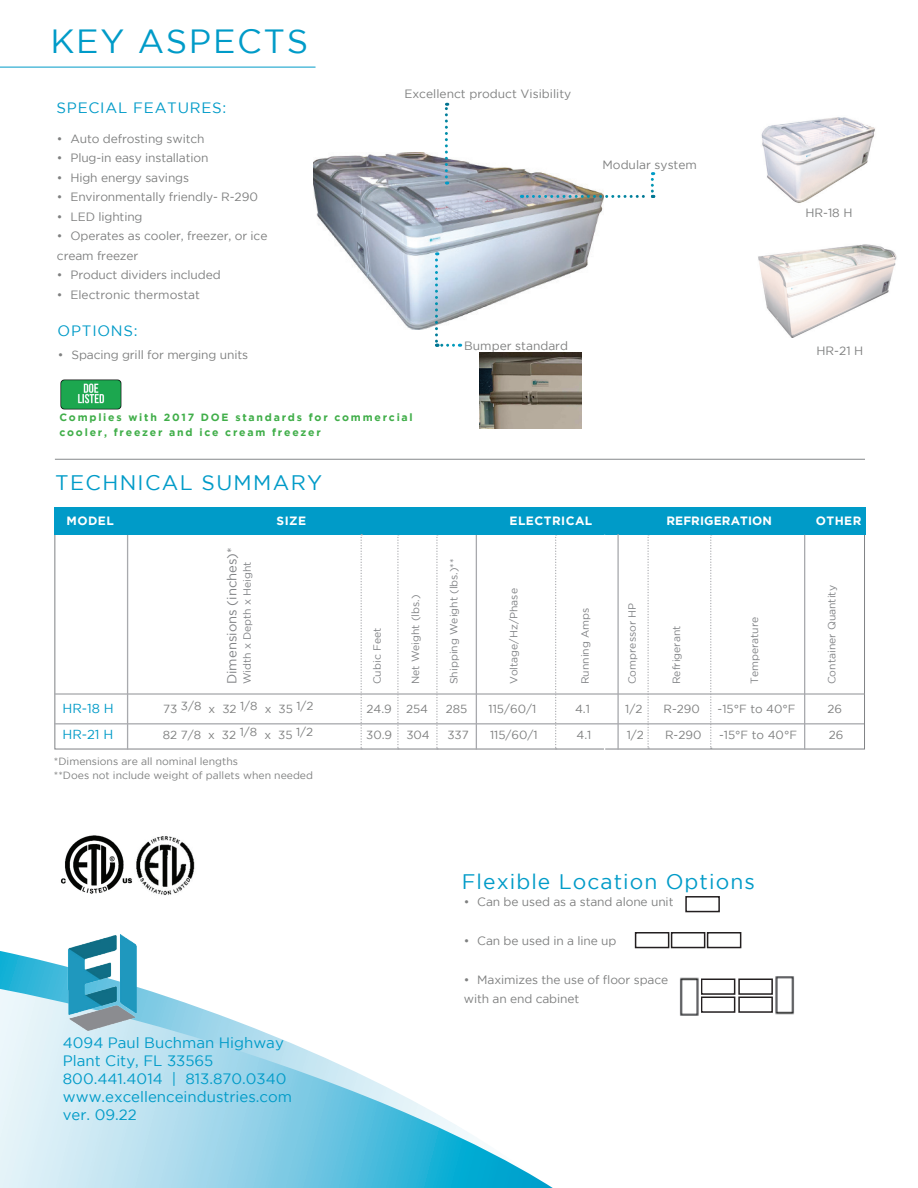
<style>
.page{position:relative;width:918px;height:1188px;background:#fff}
.page>*{position:absolute;margin:0;border:0;box-sizing:border-box;transform-origin:0 0}
.t1{font:33.45px "Gotham";letter-spacing:.05em;color:#009bc8}
.t2{font:21px "Gotham";letter-spacing:.05em;color:#009bc8}
.t3{font:15px/18px "Gotham";color:#009bc8}
.t4{font:15px "Gotham";letter-spacing:.05em;color:#009bc8}
.t5{font:13.05px "Gotham";color:#808285}
.t6{font:13.05px "Gotham";color:#009bc8}
.t7{font:12px/19.5px "Gotham";letter-spacing:-.01em;color:#7f8080}
.t8{font:700 12px "Gotham";letter-spacing:.04em;color:#fff}
.t9{font:700 12px "Gotham";letter-spacing:.01em;color:#fff}
.t10{font:11.7px "Gotham";color:#7f8080}
.t11{font:10.5px "Gotham";color:#808285}
.t12{font:700 10.5px/15px "Gotham";letter-spacing:.17em;color:#40ae49}
.t13{font:10.5px/14.4px "Gotham";color:#7f8080}
</style>
<div class="page">
<svg style="left:0;top:951px;width:66px;height:38px"></svg>
<svg style="left:0;top:989px;width:553px;height:199px"></svg>
<img style="left:313px;top:153px;width:291px;height:176px">
<svg style="left:710px;top:535px;width:2px;height:213px"></svg>
<hr style="left:127px;top:535px;width:1px;height:215px;background:#a8a9ad">
<hr style="left:476px;top:535px;width:1px;height:215px;background:#a8a9ad">
<svg style="left:436px;top:535px;width:2px;height:215px"></svg>
<svg style="left:647px;top:535px;width:2px;height:214px"></svg>
<svg style="left:397px;top:535px;width:2px;height:215px"></svg>
<svg style="left:555px;top:535px;width:2px;height:215px"></svg>
<div style="left:54px;top:507px;width:811px;height:28px;background:#009bc8"></div>
<svg style="left:361px;top:534px;width:1px;height:216px"></svg>
<hr style="left:804px;top:535px;width:1px;height:215px;background:#a8a9ad">
<hr style="left:54px;top:693px;width:810px;height:2px;background:#a8a9ad">
<hr style="left:55px;top:459px;width:810px;height:1px;background:#939598">
<hr style="left:617px;top:534px;width:2px;height:216px;background:#a8a9ad">
<svg style="left:445px;top:103px;width:3px;height:82px"></svg>
<svg style="left:521px;top:172px;width:133px;height:26px"></svg>
<hr style="left:0;top:67px;width:316px;height:1px;background:#009bc8">
<img style="left:136px;top:836px;width:59px;height:59px">
<img style="left:66px;top:934px;width:82px;height:99px">
<svg style="left:435px;top:252px;width:25px;height:95px"></svg>
<img style="left:60px;top:379px;width:62px;height:31px">
<img style="left:60px;top:835px;width:73px;height:59px">
<hr style="left:54px;top:723px;width:810px;height:1px;background:#a8a9ad">
<div style="left:685px;top:896px;width:35px;height:16px;border:2px solid #231f20"></div>
<div style="left:635px;top:932px;width:34px;height:16px;border:2px solid #231f20"></div>
<div style="left:671px;top:932px;width:34px;height:16px;border:2px solid #231f20"></div>
<div style="left:707px;top:932px;width:34px;height:16px;border:2px solid #231f20"></div>
<div style="left:701px;top:979px;width:34px;height:16px;border:2px solid #231f20"></div>
<div style="left:701px;top:997px;width:34px;height:16px;border:2px solid #231f20"></div>
<div style="left:738px;top:979px;width:35px;height:16px;border:2px solid #231f20"></div>
<div style="left:738px;top:997px;width:35px;height:16px;border:2px solid #231f20"></div>
<img style="left:775px;top:976px;width:20px;height:39px">
<img style="left:679px;top:977px;width:20px;height:39px">
<img style="left:761px;top:117px;width:114px;height:86px">
<img style="left:758px;top:244px;width:139px;height:93px">
<img style="left:480px;top:352px;width:101px;height:77px">
<h1 class="t1" style="left:51px;top:23px;width:259px">KEY ASPECTS</h1>
<p class="t4" style="left:57px;top:99px;width:171px">SPECIAL FEATURES:</p>
<p class="t7" style="left:57px;top:129px;width:149px">• Auto defrosting switch</p>
<p class="t7" style="left:57px;top:148px;width:153px">• Plug-in easy installation</p>
<p class="t7" style="left:57px;top:168px;width:134px">• High energy savings</p>
<p class="t7" style="left:57px;top:187px;width:202px">• Environmentally friendly- R-290</p>
<p class="t7" style="left:57px;top:207px;width:87px">• LED lighting</p>
<p class="t7" style="left:57px;top:226px;width:212px">• Operates as cooler, freezer, or ice cream freezer</p>
<p class="t7" style="left:57px;top:265px;width:165px">• Product dividers included</p>
<p class="t7" style="left:57px;top:285px;width:145px">• Electronic thermostat</p>
<p class="t4" style="left:58px;top:323px;width:82px">OPTIONS:</p>
<p class="t7" style="left:58px;top:345px;width:192px">• Spacing grill for merging units</p>
<p class="t7" style="left:404px;top:84px;width:168px">Excellenct product Visibility</p>
<p class="t7" style="left:464px;top:336px;width:105px">Bumper standard</p>
<p class="t12" style="left:59px;top:410px;width:355px">Complies with 2017 DOE standards for commercial cooler, freezer and ice cream freezer</p>
<h2 class="t2" style="left:55px;top:471px;width:269px">TECHNICAL SUMMARY</h2>
<p class="t7" style="left:603px;top:155px;width:96px">Modular system</p>
<p class="t7" style="left:805px;top:203px;width:49px">HR-18 H</p>
<p class="t7" style="left:816px;top:341px;width:48px">HR-21 H</p>
<p class="t8" style="left:67px;top:514px;width:49px">MODEL</p>
<p class="t8" style="left:277px;top:514px;width:31px">SIZE</p>
<p class="t8" style="left:510px;top:514px;width:84px">ELECTRICAL</p>
<p class="t9" style="left:666px;top:514px;width:107px">REFRIGERATION</p>
<p class="t8" style="left:816px;top:514px;width:47px">OTHER</p>
<p class="t5" style="left:225px;top:684px;width:138px;rotate:-90deg">Dimensions (inches)*</p>
<p class="t11" style="left:241px;top:684px;width:124px;rotate:-90deg">Width x Depth x Height</p>
<p class="t11" style="left:371px;top:684px;width:58px;rotate:-90deg">Cubic Feet</p>
<p class="t11" style="left:410px;top:684px;width:91px;rotate:-90deg">Net Weight (lbs.)</p>
<p class="t11" style="left:448px;top:684px;width:127px;rotate:-90deg">Shipping Weight (lbs.)**</p>
<p class="t11" style="left:508px;top:684px;width:97px;rotate:-90deg">Voltage/Hz/Phase</p>
<p class="t11" style="left:579px;top:684px;width:78px;rotate:-90deg">Running Amps</p>
<p class="t11" style="left:626px;top:684px;width:83px;rotate:-90deg">Compressor HP</p>
<p class="t11" style="left:671px;top:684px;width:60px;rotate:-90deg">Refrigerant</p>
<p class="t11" style="left:749px;top:684px;width:69px;rotate:-90deg">Temperature</p>
<p class="t11" style="left:826px;top:684px;width:101px;rotate:-90deg">Container Quantity</p>
<p class="t6" style="left:62px;top:701px;width:53px">HR-18 H</p>
<p class="t10" style="left:163px;top:700px;width:152px">73 3/8 x 32 1/8 x 35 1/2</p>
<p class="t10" style="left:367px;top:703px;width:63px">24.9 254</p>
<p class="t10" style="left:446px;top:703px;width:23px">285</p>
<p class="t10" style="left:489px;top:703px;width:49px">115/60/1</p>
<p class="t10" style="left:575px;top:703px;width:16px">4.1</p>
<p class="t10" style="left:625px;top:703px;width:19px">1/2</p>
<p class="t10" style="left:664px;top:703px;width:38px">R-290</p>
<p class="t10" style="left:718px;top:703px;width:80px">-15°F to 40°F</p>
<p class="t10" style="left:827px;top:703px;width:16px">26</p>
<p class="t6" style="left:62px;top:727px;width:53px">HR-21 H</p>
<p class="t10" style="left:163px;top:729px;width:152px">82 7/8 x 32 1/8 x 35 1/2</p>
<p class="t10" style="left:366px;top:729px;width:65px">30.9 304</p>
<p class="t10" style="left:447px;top:729px;width:23px">337</p>
<p class="t10" style="left:490px;top:729px;width:49px">115/60/1</p>
<p class="t10" style="left:577px;top:729px;width:16px">4.1</p>
<p class="t10" style="left:627px;top:729px;width:19px">1/2</p>
<p class="t10" style="left:665px;top:729px;width:38px">R-290</p>
<p class="t10" style="left:719px;top:729px;width:80px">-15°F to 40°F</p>
<p class="t10" style="left:829px;top:729px;width:16px">26</p>
<p class="t13" style="left:54px;top:754px;width:261px">*Dimensions are all nominal lengths<br>**Does not include weight of pallets when needed</p>
<p class="t3" style="left:63px;top:1033px;width:231px">4094 Paul Buchman Highway<br>Plant City, FL 33565<br>800.441.4014 | 813.870.0340 www.excellenceindustries.com ver. 09.22</p>
<h2 class="t2" style="left:462px;top:870px;width:294px">Flexible Location Options</h2>
<p class="t7" style="left:464px;top:892px;width:211px">• Can be used as a stand alone unit</p>
<p class="t7" style="left:464px;top:931px;width:154px">• Can be used in a line up</p>
<p class="t7" style="left:464px;top:970px;width:206px">• Maximizes the use of floor space with an end cabinet</p>
</div>
